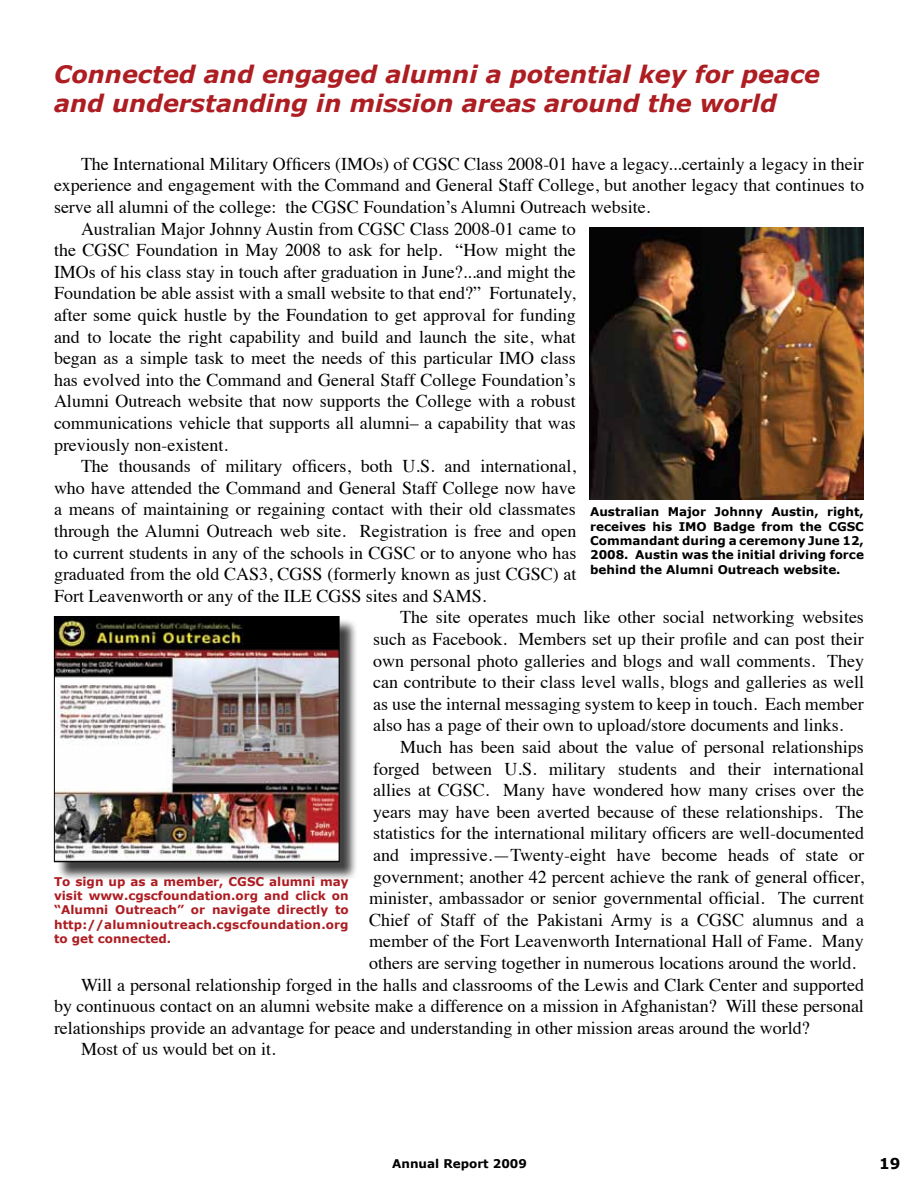
<style>
.page{position:relative;width:918px;height:1188px;background:#fff}
.page>*{position:absolute;margin:0;border:0;box-sizing:border-box;transform-origin:0 0}
.t1{font:italic 700 24px/28.8px "Verdana";color:#ad1d22}
.t2{font:18px "Times";color:#000}
.t3{font:700 15px "Verdana";color:#000}
.t4{font:700 12px/14.4px "Verdana";color:#000;text-align:justify}
.t5{font:700 12px/14.4px "Verdana";letter-spacing:.01em;color:#ad1d22;text-align:justify}
</style>
<div class="page">
<div style="left:56px;top:618px;width:302px;height:263px;background:#000;opacity:.75"></div>
<img style="left:56px;top:618px;width:282px;height:242px">
<div style="left:54px;top:616px;width:286px;height:246px;border:1px solid #000"></div>
<img style="left:589px;top:227px;width:275px;height:272px">
<h1 class="t1" style="left:54px;top:59px;width:768px">Connected and engaged alumni a potential key for peace and understanding in mission areas around the world</h1>
<p class="t2" style="left:81px;top:147px;width:784px">The International Military Officers (IMOs) of CGSC Class 2008-01 have a legacy...certainly a legacy in their</p>
<p class="t2" style="left:54px;top:168px;width:812px">experience and engagement with the Command and General Staff College, but another legacy that continues to</p>
<p class="t2" style="left:54px;top:190px;width:598px">serve all alumni of the college: the CGSC Foundation’s Alumni Outreach website.</p>
<p class="t2" style="left:81px;top:212px;width:496px">Australian Major Johnny Austin from CGSC Class 2008-01 came to</p>
<p class="t2" style="left:54px;top:233px;width:523px">the CGSC Foundation in May 2008 to ask for help. “How might the</p>
<p class="t2" style="left:54px;top:255px;width:523px">IMOs of his class stay in touch after graduation in June?...and might the</p>
<p class="t2" style="left:54px;top:276px;width:523px">Foundation be able assist with a small website to that end?” Fortunately,</p>
<p class="t2" style="left:54px;top:298px;width:523px">after some quick hustle by the Foundation to get approval for funding</p>
<p class="t2" style="left:54px;top:320px;width:523px">and to locate the right capability and build and launch the site, what</p>
<p class="t2" style="left:54px;top:341px;width:523px">began as a simple task to meet the needs of this particular IMO class</p>
<p class="t2" style="left:54px;top:363px;width:523px">has evolved into the Command and General Staff College Foundation’s</p>
<p class="t2" style="left:54px;top:384px;width:523px">Alumni Outreach website that now supports the College with a robust</p>
<p class="t2" style="left:54px;top:406px;width:523px">communications vehicle that supports all alumni– a capability that was</p>
<p class="t2" style="left:54px;top:428px;width:175px">previously non-existent.</p>
<p class="t2" style="left:81px;top:449px;width:496px">The thousands of military officers, both U.S. and international,</p>
<p class="t2" style="left:54px;top:471px;width:523px">who have attended the Command and General Staff College now have</p>
<p class="t2" style="left:54px;top:492px;width:523px">a means of maintaining or regaining contact with their old classmates</p>
<p class="t2" style="left:54px;top:514px;width:524px">through the Alumni Outreach web site. Registration is free and open</p>
<p class="t2" style="left:54px;top:536px;width:524px">to current students in any of the schools in CGSC or to anyone who has</p>
<p class="t2" style="left:54px;top:557px;width:524px">graduated from the old CAS3, CGSS (formerly known as just CGSC) at</p>
<p class="t2" style="left:54px;top:579px;width:434px">Fort Leavenworth or any of the ILE CGSS sites and SAMS.</p>
<p class="t2" style="left:400px;top:600px;width:465px">The site operates much like other social networking websites</p>
<p class="t2" style="left:373px;top:622px;width:492px">such as Facebook. Members set up their profile and can post their</p>
<p class="t2" style="left:373px;top:644px;width:492px">own personal photo galleries and blogs and wall comments. They</p>
<p class="t2" style="left:373px;top:665px;width:492px">can contribute to their class level walls, blogs and galleries as well</p>
<p class="t2" style="left:373px;top:687px;width:492px">as use the internal messaging system to keep in touch. Each member</p>
<p class="t2" style="left:373px;top:708px;width:471px">also has a page of their own to upload/store documents and links.</p>
<p class="t2" style="left:400px;top:730px;width:465px">Much has been said about the value of personal relationships</p>
<p class="t2" style="left:373px;top:752px;width:492px">forged between U.S. military students and their international</p>
<p class="t2" style="left:373px;top:773px;width:492px">allies at CGSC. Many have wondered how many crises over the</p>
<p class="t2" style="left:373px;top:795px;width:492px">years may have been averted because of these relationships. The</p>
<p class="t2" style="left:373px;top:816px;width:492px">statistics for the international military officers are well-documented</p>
<p class="t2" style="left:373px;top:838px;width:492px">and impressive.—Twenty-eight have become heads of state or</p>
<p class="t2" style="left:373px;top:860px;width:492px">government; another 42 percent achieve the rank of general officer,</p>
<p class="t2" style="left:369px;top:881px;width:496px">minister, ambassador or senior governmental official. The current</p>
<p class="t2" style="left:369px;top:903px;width:496px">Chief of Staff of the Pakistani Army is a CGSC alumnus and a</p>
<p class="t2" style="left:369px;top:924px;width:496px">member of the Fort Leavenworth International Hall of Fame. Many</p>
<p class="t2" style="left:369px;top:946px;width:488px">others are serving together in numerous locations around the world.</p>
<p class="t2" style="left:81px;top:968px;width:785px">Will a personal relationship forged in the halls and classrooms of the Lewis and Clark Center and supported</p>
<p class="t2" style="left:54px;top:989px;width:812px">by continuous contact on an alumni website make a difference on a mission in Afghanistan? Will these personal</p>
<p class="t2" style="left:54px;top:1011px;width:757px">relationships provide an advantage for peace and understanding in other mission areas around the world?</p>
<p class="t2" style="left:81px;top:1032px;width:196px">Most of us would bet on it.</p>
<p class="t4" style="left:590px;top:504px;width:275px">Australian Major Johnny Austin, right, receives his IMO Badge from the CGSC Commandant during a ceremony June 12, 2008. Austin was the initial driving force behind the Alumni Outreach website.</p>
<p class="t5" style="left:54px;top:874px;width:296px">To sign up as a member, CGSC alumni may visit www.cgscfoundation.org and click on “Alumni Outreach” or navigate directly to http://alumnioutreach.cgscfoundation.org to get connected.</p>
<p class="t4" style="left:392px;top:1156px;width:136px">Annual Report 2009</p>
<p class="t3" style="left:879px;top:1154px;width:23px">19</p>
</div>
